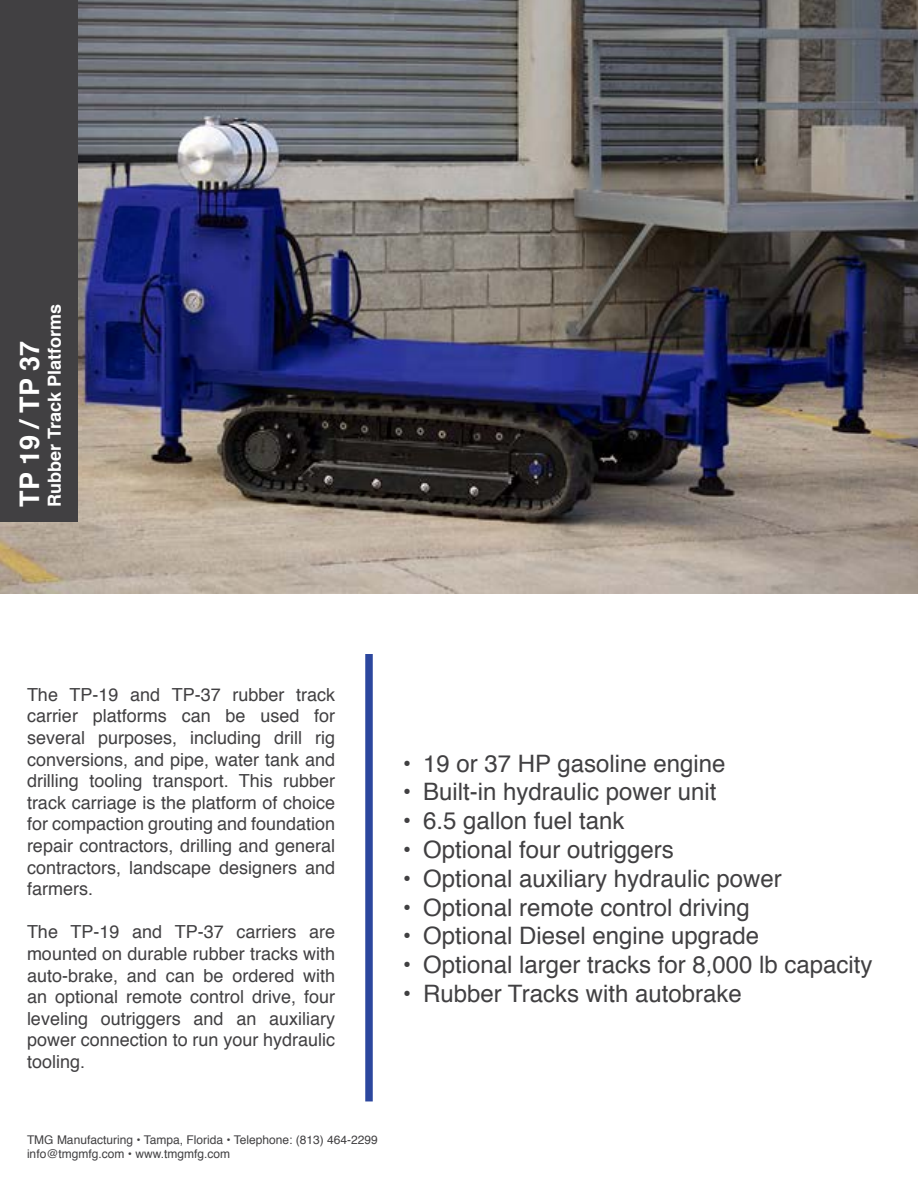
<style>
.page{position:relative;width:918px;height:1188px;background:#fff}
.page>*{position:absolute;margin:0;border:0;box-sizing:border-box;transform-origin:0 0}
.t1{font:700 27px "Helvetica";color:#fff}
.t2{font:24px "Helvetica";color:#414042}
.t3{font:18px/21.6px "Helvetica";color:#414042;text-align:justify}
.t4{font:700 18px "Helvetica";color:#fff}
.t5{font:12px/14.4px "Helvetica";color:#414042}
</style>
<div class="page">
<img style="left:0;top:0;width:918px;height:594px">
<div style="left:0;top:0;width:78px;height:522px;background:#414042"></div>
<div style="left:365px;top:654px;width:8px;height:447px;background:#2c479e"></div>
<p class="t4" style="left:40px;top:507px;width:205px;rotate:-90deg">Rubber Track Platforms</p>
<h1 class="t1" style="left:8px;top:507px;width:167px;rotate:-90deg">TP 19 / TP 37</h1>
<p class="t3" style="left:27px;top:684px;width:310px">The TP-19 and TP-37 rubber track carrier platforms can be used for several purposes, including drill rig conversions, and pipe, water tank and drilling tooling transport. This rubber track carriage is the platform of choice for compaction grouting and foundation repair contractors, drilling and general contractors, landscape designers and farmers.</p>
<p class="t3" style="left:27px;top:922px;width:310px">The TP-19 and TP-37 carriers are mounted on durable rubber tracks with auto-brake, and can be ordered with an optional remote control drive, four leveling outriggers and an auxiliary power connection to run your hydraulic tooling.</p>
<p class="t5" style="left:27px;top:1133px;width:352px">TMG Manufacturing • Tampa, Florida • Telephone: (813) 464-2299 info@tmgmfg.com • www.tmgmfg.com</p>
<h2 class="t2" style="left:403px;top:745px;width:324px">• 19 or 37 HP gasoline engine</h2>
<h2 class="t2" style="left:403px;top:773px;width:315px">• Built-in hydraulic power unit</h2>
<h2 class="t2" style="left:403px;top:802px;width:223px">• 6.5 gallon fuel tank</h2>
<h2 class="t2" style="left:403px;top:831px;width:273px">• Optional four outriggers</h2>
<h2 class="t2" style="left:403px;top:860px;width:381px">• Optional auxiliary hydraulic power</h2>
<h2 class="t2" style="left:403px;top:889px;width:349px">• Optional remote control driving</h2>
<h2 class="t2" style="left:403px;top:917px;width:358px">• Optional Diesel engine upgrade</h2>
<h2 class="t2" style="left:403px;top:946px;width:471px">• Optional larger tracks for 8,000 lb capacity</h2>
<h2 class="t2" style="left:403px;top:975px;width:341px">• Rubber Tracks with autobrake</h2>
</div>
